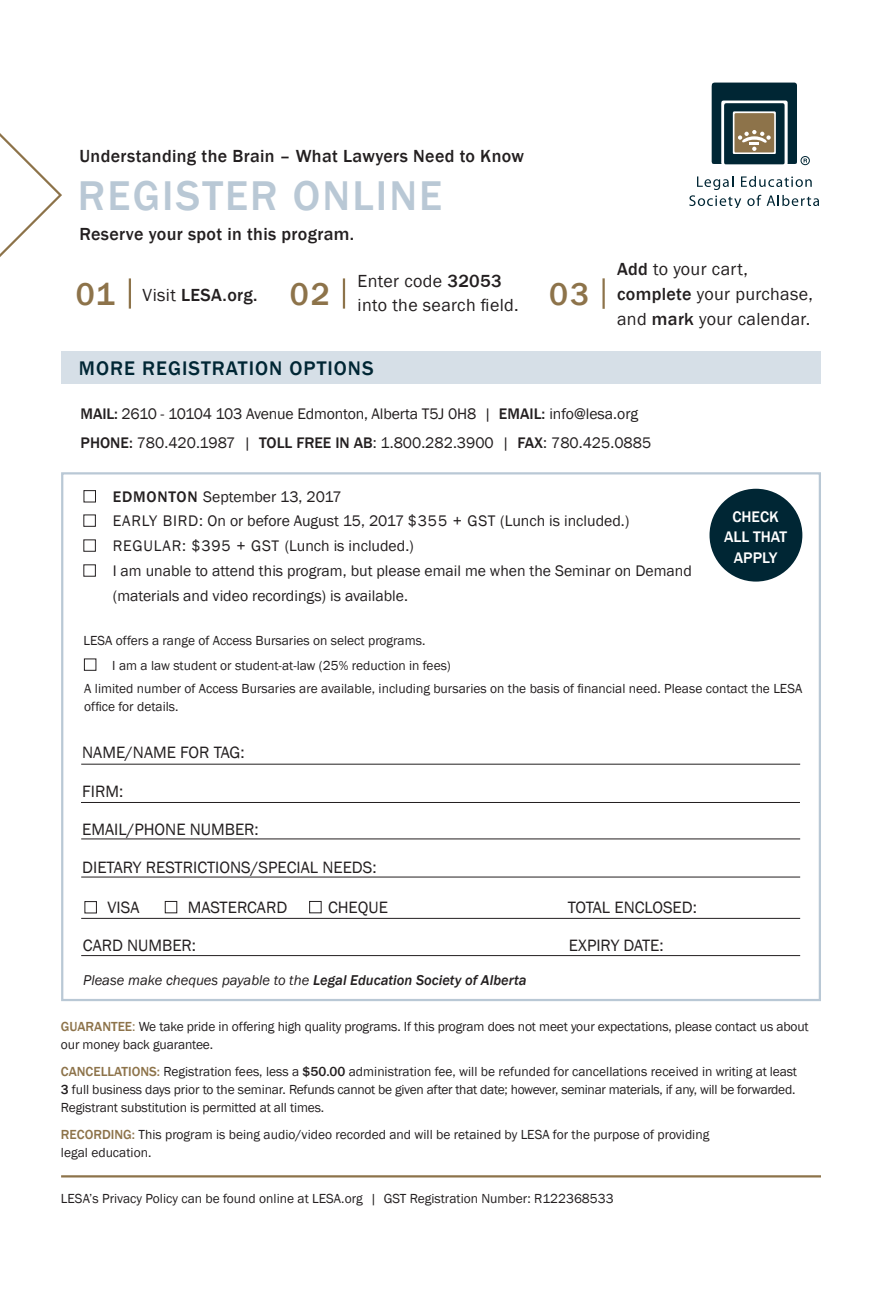
<style>
.page{position:relative;width:881px;height:1296px;background:#fff}
.page>*{position:absolute;margin:0;border:0;box-sizing:border-box;transform-origin:0 0}
.t1{font:500 42.75px "Franklin Gothic";letter-spacing:.05em;color:#b9c8d5}
.t2{font:500 20.25px "Franklin Gothic";letter-spacing:.05em;color:#002634}
.t3{font:500 18px "Franklin Gothic";letter-spacing:.02em;color:#231f20}
.t4{font:18px/24.8px "Franklin Gothic";letter-spacing:.02em;color:#231f20}
.t5{font:16.88px "Franklin Gothic";color:#231f20}
.t6{font:15.75px/24.8px "Franklin Gothic";color:#231f20}
.t7{font:500 15.75px/20.2px "Franklin Gothic";color:#fff;text-align:center}
.t8{font:italic 500 14.62px "Franklin Gothic";color:#231f20}
.t9{font:13.5px/18px "Franklin Gothic";color:#231f20}
.s1{font-size:32.4px;color:#8d734a}
.s2{font-weight:400}
.s3{font-weight:500}
.s4{font-weight:500;color:#8d734a}
.s5{color:#8d734a}
</style>
<div class="page">
<svg style="left:0;top:133px;width:62px;height:124px"></svg>
<div style="left:61px;top:351px;width:760px;height:33px;background:#d6dfe7"></div>
<hr style="left:129px;top:278px;width:2px;height:31px;background:#8d734a">
<hr style="left:343px;top:278px;width:2px;height:31px;background:#8d734a">
<hr style="left:602px;top:278px;width:3px;height:31px;background:#8d734a">
<div style="left:709px;top:489px;width:93px;height:93px;background:#002634;border-radius:50%"></div>
<div style="left:84px;top:658px;width:12px;height:13px;border:1px solid #231f20"></div>
<div style="left:83px;top:490px;width:13px;height:12px;border:1px solid #231f20"></div>
<div style="left:83px;top:514px;width:13px;height:13px;border:1px solid #231f20"></div>
<div style="left:83px;top:539px;width:13px;height:13px;border:1px solid #231f20"></div>
<div style="left:84px;top:901px;width:13px;height:12px;border:1px solid #231f20"></div>
<div style="left:165px;top:901px;width:12px;height:12px;border:1px solid #231f20"></div>
<div style="left:309px;top:901px;width:13px;height:12px;border:1px solid #231f20"></div>
<svg style="left:689px;top:176px;width:130px;height:32px"></svg>
<svg style="left:712px;top:83px;width:85px;height:82px;background:#425657"></svg>
<div style="left:801px;top:156px;width:9px;height:9px;border:1px solid #002634;border-radius:50%"></div>
<svg style="left:803px;top:159px;width:4px;height:4px"></svg>
<hr style="left:61px;top:1175px;width:760px;height:3px;background:#8d734a">
<hr style="left:81px;top:764px;width:719px;height:1px;background:#231f20">
<hr style="left:81px;top:802px;width:719px;height:1px;background:#231f20">
<hr style="left:81px;top:918px;width:719px;height:1px;background:#231f20">
<hr style="left:81px;top:955px;width:719px;height:1px;background:#231f20">
<hr style="left:81px;top:839px;width:719px;height:1px;background:#231f20">
<hr style="left:81px;top:877px;width:719px;height:1px;background:#231f20">
<h3 class="t3" style="left:80px;top:145px;width:446px">Understanding the Brain – What Lawyers Need to Know</h3>
<h1 class="t1" style="left:78px;top:169px;width:366px">REGISTER ONLINE</h1>
<h3 class="t3" style="left:79px;top:222px;width:276px">Reserve your spot in this program.</h3>
<h3 class="t3" style="left:76px;top:284px;width:256px"><span class="s1">01</span> <span class="s2">Visit</span> LESA.org. <span class="s1">02</span></h3>
<h3 class="t4" style="left:358px;top:269px;width:233px">Enter code <span class="s3">32053<br></span>into the search field. <sup>03</sup></h3>
<h3 class="t4" style="left:617px;top:257px;width:198px"><span class="s3">Add</span> to your cart, <span class="s3">complete</span> your purchase, and <span class="s3">mark</span> your calendar.</h3>
<h2 class="t2" style="left:79px;top:356px;width:296px">MORE REGISTRATION OPTIONS</h2>
<p class="t6" style="left:81px;top:399px;width:572px;line-height:29.2px"><span class="s3">MAIL:</span> 2610 - 10104 103 Avenue Edmonton, Alberta T5J 0H8 | <span class="s3">EMAIL:</span> info@lesa.org<br><span class="s3">PHONE:</span> 780.420.1987 | <span class="s3">TOLL FREE IN AB</span>: 1.800.282.3900 | <span class="s3">FAX</span>: 780.425.0885</p>
<p class="t6" style="left:113px;top:484px;width:581px"><span class="s3">EDMONTON</span> September 13, 2017<br>EARLY BIRD: On or before August 15, 2017 $355 + GST (Lunch is included.)<br>REGULAR: $395 + GST (Lunch is included.)<br>I am unable to attend this program, but please email me when the Seminar on Demand (materials and video recordings) is available.</p>
<p class="t9" style="left:112px;top:628px;width:340px;line-height:25px;text-indent:-29px">LESA offers a range of Access Bursaries on select programs.<br>I am a law student or student-at-law (25% reduction in fees)</p>
<p class="t7" style="left:724px;top:507px;width:65px">CHECK<br>ALL THAT<br>APPLY</p>
<p class="t9" style="left:84px;top:680px;width:719px">A limited number of Access Bursaries are available, including bursaries on the basis of financial need. Please contact the LESA office for details.</p>
<p class="t5" style="left:82px;top:742px;width:164px">NAME/NAME FOR TAG:</p>
<p class="t5" style="left:82px;top:781px;width:43px">FIRM:</p>
<p class="t5" style="left:82px;top:819px;width:178px">EMAIL/PHONE NUMBER:</p>
<p class="t5" style="left:82px;top:857px;width:296px">DIETARY RESTRICTIONS/SPECIAL NEEDS:</p>
<p class="t5" style="left:108px;top:896px;width:33px">VISA</p>
<p class="t5" style="left:188px;top:896px;width:101px">MASTERCARD</p>
<p class="t5" style="left:328px;top:897px;width:61px">CHEQUE</p>
<p class="t5" style="left:568px;top:897px;width:131px">TOTAL ENCLOSED:</p>
<p class="t5" style="left:83px;top:935px;width:115px">CARD NUMBER:</p>
<p class="t5" style="left:569px;top:935px;width:96px">EXPIRY DATE:</p>
<p class="t8" style="left:83px;top:971px;width:445px"><span class="s2">Please make cheques payable to the</span> Legal Education Society of Alberta</p>
<p class="t9" style="left:61px;top:1018px;width:749px"><span class="s4">GUARANTEE</span><span class="s5">:</span> We take pride in offering high quality programs. If this program does not meet your expectations, please contact us about our money back guarantee.</p>
<p class="t9" style="left:61px;top:1063px;width:738px"><span class="s4">CANCELLATIONS:</span> Registration fees, less a <span class="s3">$50.00</span> administration fee, will be refunded for cancellations received in writing at least<br><span class="s3">3</span> full business days prior to the seminar. Refunds cannot be given after that date; however, seminar materials, if any, will be forwarded.<br>Registrant substitution is permitted at all times.</p>
<p class="t9" style="left:61px;top:1126px;width:650px"><span class="s4">RECORDING:</span> This program is being audio/video recorded and will be retained by LESA for the purpose of providing legal education.</p>
<p class="t9" style="left:61px;top:1190px;width:554px">LESA’s Privacy Policy can be found online at LESA.org | GST Registration Number: R122368533</p>
</div>
